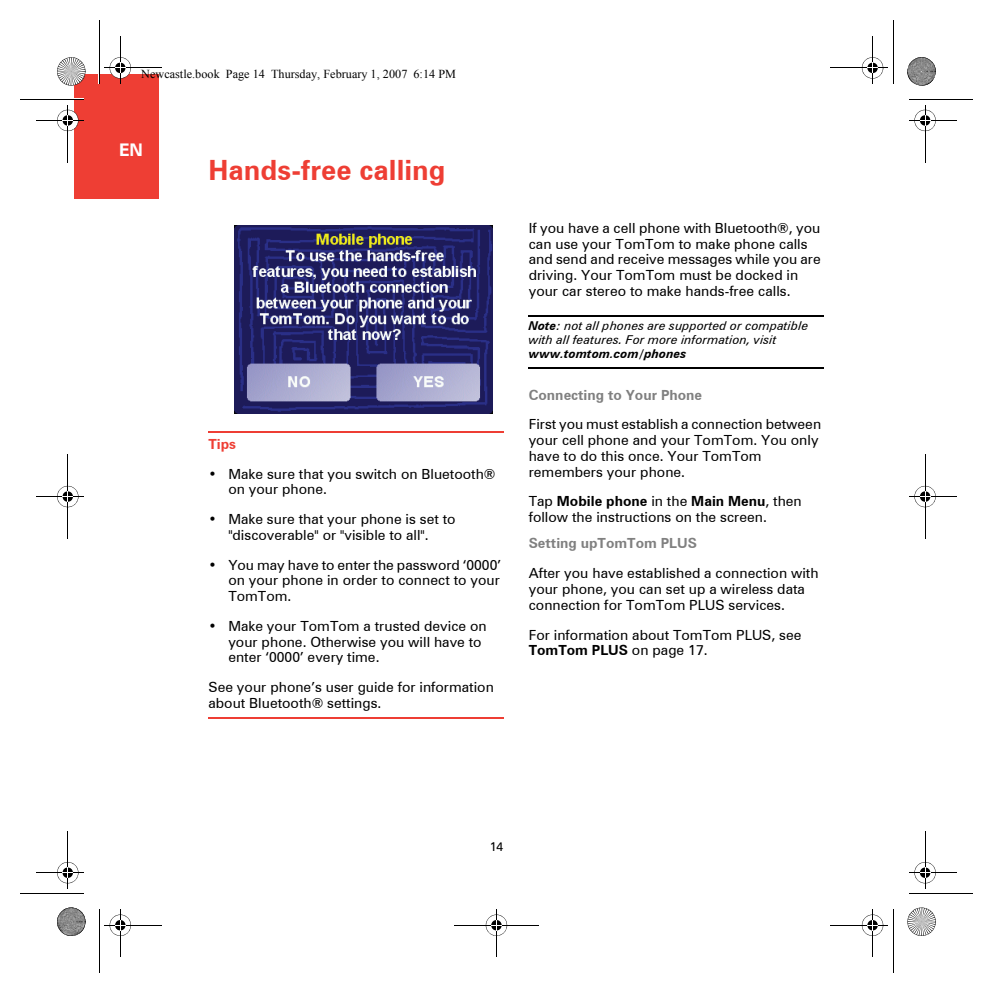
<style>
.page{position:relative;width:993px;height:993px;background:#fff}
.page>*{position:absolute;margin:0;border:0;box-sizing:border-box;transform-origin:0 0}
.t1{font:700 28px "Zurich WGL4 BT";color:#ee3e34}
.t2{font:700 17.5px "Zurich WGL4 BT";color:#fff}
.t3{font:14px/15.8px "Zurich WGL4 BT";color:#000}
.t4{font:700 14px "Zurich WGL4 BT";color:#ee3e34}
.t5{font:italic 12.25px/14px "Zurich WGL4 BT";color:#000}
.t6{font:12.25px "Times New Roman";color:#000}
.t7{font:12.25px "Zurich WGL4 BT";color:#000}
.s1{font-weight:700}
.s2{font-weight:700;color:#808080}
</style>
<div class="page">
<div style="left:74px;top:75px;width:85px;height:124px;background:#ee3e34"></div>
<hr style="left:528px;top:314px;width:296px;height:2px;background:#000">
<hr style="left:528px;top:367px;width:296px;height:2px;background:#000">
<img style="left:234px;top:225px;width:258px;height:189px">
<hr style="left:208px;top:431px;width:295px;height:2px;background:#ee3e34">
<hr style="left:208px;top:717px;width:295px;height:1px;background:#ee3e34">
<hr style="left:20px;top:99px;width:63px;height:1px;background:#000">
<hr style="left:20px;top:893px;width:63px;height:1px;background:#000">
<hr style="left:909px;top:893px;width:63px;height:1px;background:#000">
<hr style="left:909px;top:99px;width:63px;height:1px;background:#000">
<hr style="left:99px;top:21px;width:1px;height:63px;background:#000">
<hr style="left:893px;top:21px;width:1px;height:63px;background:#000">
<hr style="left:893px;top:909px;width:1px;height:63px;background:#000">
<hr style="left:99px;top:909px;width:1px;height:63px;background:#000">
<hr style="left:36px;top:496px;width:47px;height:1px;background:#000">
<hr style="left:68px;top:454px;width:1px;height:84px;background:#000">
<svg style="left:57px;top:482px;width:22px;height:28px"></svg>
<hr style="left:909px;top:496px;width:47px;height:1px;background:#000">
<hr style="left:924px;top:454px;width:1px;height:84px;background:#000">
<svg style="left:914px;top:482px;width:21px;height:28px"></svg>
<hr style="left:454px;top:924px;width:84px;height:1px;background:#000">
<hr style="left:496px;top:909px;width:1px;height:47px;background:#000">
<svg style="left:485px;top:914px;width:22px;height:22px"></svg>
<hr style="left:104px;top:68px;width:58px;height:1px;background:#000">
<hr style="left:120px;top:36px;width:1px;height:48px;background:#000">
<svg style="left:109px;top:57px;width:22px;height:22px"></svg>
<hr style="left:830px;top:68px;width:58px;height:1px;background:#000">
<hr style="left:872px;top:36px;width:1px;height:48px;background:#000">
<svg style="left:861px;top:57px;width:22px;height:22px"></svg>
<hr style="left:104px;top:924px;width:58px;height:1px;background:#000">
<hr style="left:120px;top:909px;width:1px;height:47px;background:#000">
<svg style="left:109px;top:914px;width:22px;height:22px"></svg>
<hr style="left:830px;top:924px;width:58px;height:1px;background:#000">
<hr style="left:872px;top:909px;width:1px;height:47px;background:#000">
<svg style="left:861px;top:914px;width:22px;height:22px"></svg>
<hr style="left:36px;top:120px;width:47px;height:1px;background:#000">
<hr style="left:68px;top:105px;width:1px;height:57px;background:#000">
<svg style="left:57px;top:106px;width:21px;height:28px"></svg>
<hr style="left:36px;top:872px;width:47px;height:1px;background:#000">
<hr style="left:68px;top:830px;width:1px;height:58px;background:#000">
<svg style="left:57px;top:858px;width:21px;height:28px"></svg>
<hr style="left:909px;top:120px;width:47px;height:1px;background:#000">
<hr style="left:924px;top:105px;width:1px;height:57px;background:#000">
<svg style="left:914px;top:106px;width:21px;height:28px"></svg>
<hr style="left:909px;top:872px;width:47px;height:1px;background:#000">
<hr style="left:924px;top:830px;width:1px;height:58px;background:#000">
<svg style="left:914px;top:858px;width:21px;height:28px"></svg>
<svg style="left:57px;top:57px;width:29px;height:29px"></svg>
<svg style="left:907px;top:57px;width:28px;height:29px"></svg>
<svg style="left:57px;top:907px;width:29px;height:29px"></svg>
<svg style="left:907px;top:907px;width:28px;height:29px"></svg>
<p class="t6" style="left:141px;top:67px;width:316px">Newcastle.book Page 14 Thursday, February 1, 2007 6:14 PM</p>
<p class="t2" style="left:119px;top:137px;width:25px">EN</p>
<p class="t1" style="left:208px;top:150px;width:238px">Hands-free calling</p>
<p class="t4" style="left:208px;top:433px;width:29px">Tips</p>
<p class="t3" style="left:228px;top:465px;width:269px;text-indent:-20px">• Make sure that you switch on Bluetooth® on your phone.</p>
<p class="t3" style="left:208px;top:510px;width:248px;text-align:center">• Make sure that your phone is set to "discoverable" or "visible to all".</p>
<p class="t3" style="left:228px;top:556px;width:274px;text-align:justify;text-indent:-20px">• You may have to enter the password ‘0000’ on your phone in order to connect to your TomTom.</p>
<p class="t3" style="left:228px;top:617px;width:260px;text-indent:-20px">• Make your TomTom a trusted device on your phone. Otherwise you will have to enter ‘0000’ every time.</p>
<p class="t3" style="left:208px;top:678px;width:287px">See your phone’s user guide for information about Bluetooth® settings.</p>
<p class="t3" style="left:528px;top:219px;width:293px">If you have a cell phone with Bluetooth®, you can use your TomTom to make phone calls and send and receive messages while you are driving. Your TomTom must be docked in your car stereo to make hands-free calls.</p>
<p class="t5" style="left:528px;top:318px;width:281px"><span class="s1">Note</span>: not all phones are supported or compatible with all features. For more information, visit <span class="s1">www.tomtom.com/phones</span></p>
<p class="t3" style="left:528px;top:379px;width:294px;line-height:29.8px"><span class="s2">Connecting to Your Phone<br></span>First you must establish a connection between</p>
<p class="t3" style="left:528px;top:431px;width:291px">your cell phone and your TomTom. You only have to do this once. Your TomTom remembers your phone.</p>
<p class="t3" style="left:528px;top:492px;width:274px">Tap <span class="s1">Mobile phone</span> in the <span class="s1">Main Menu</span>, then follow the instructions on the screen.</p>
<p class="t3" style="left:528px;top:527px;width:291px;line-height:29.8px"><span class="s2">Setting upTomTom PLUS<br></span>After you have established a connection with</p>
<p class="t3" style="left:528px;top:580px;width:277px">your phone, you can set up a wireless data connection for TomTom PLUS services.</p>
<p class="t3" style="left:528px;top:626px;width:274px">For information about TomTom PLUS, see<br><span class="s1">TomTom PLUS</span> on page 17.</p>
<p class="t7" style="left:489px;top:837px;width:15px">14</p>
</div>
